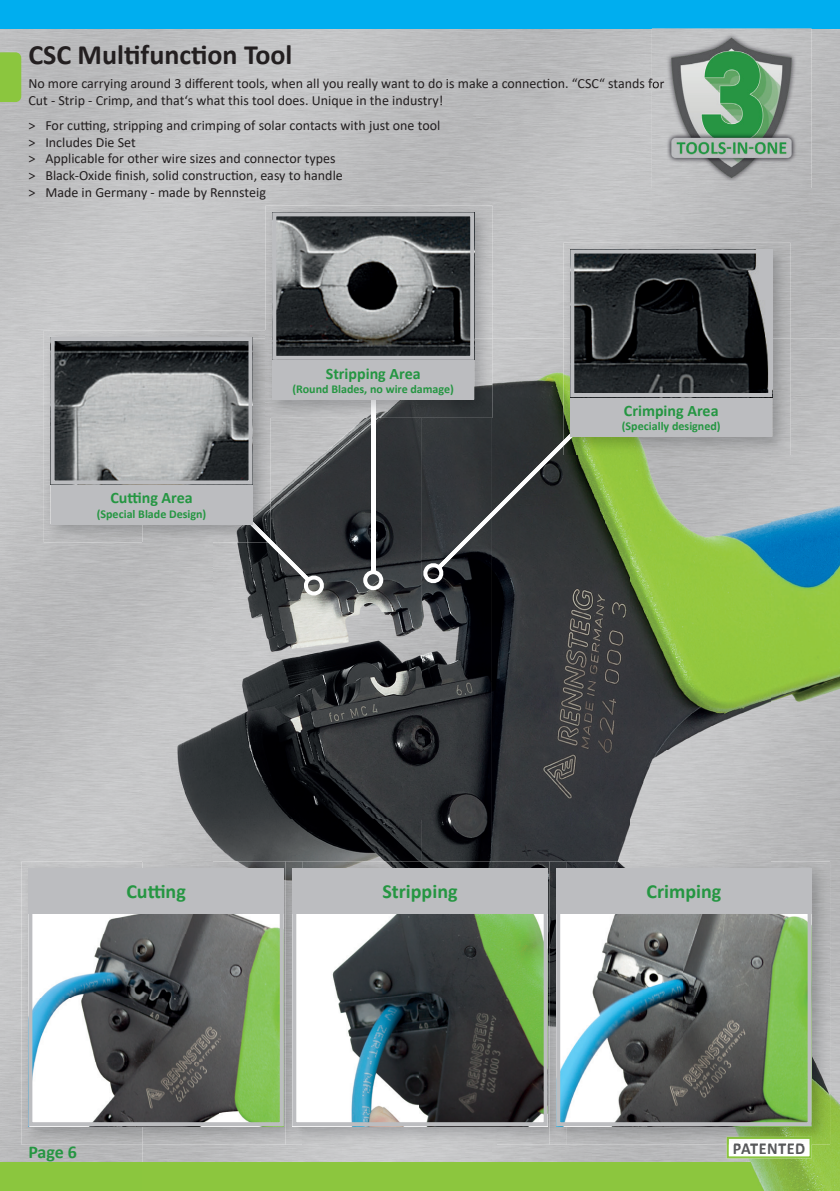
<style>
.page{position:relative;width:840px;height:1191px;background:#fff}
.page>*{position:absolute;margin:0;border:0;box-sizing:border-box;transform-origin:0 0}
.t1{font:700 28px "Calibri";color:#231f20}
.t2{font:700 20px "Calibri";color:#259642}
.t3{font:700 18px "Calibri";color:#259642}
.t4{font:700 16px "Calibri";color:#259642}
.t5{font:700 16px "Calibri";letter-spacing:.04em;color:#57585a}
.t6{font:14px/16.8px "Calibri";color:#231f20}
.t7{font:700 12px "Calibri";color:#259642}
</style>
<div class="page">
<img style="left:0;top:28px;width:839px;height:1134px">
<div style="left:0;top:0;width:839px;height:28px;background:#00aeef"></div>
<div style="left:0;top:1162px;width:839px;height:29px;background:#8bc63e"></div>
<svg style="left:839px;top:0;width:1px;height:28px"></svg>
<svg style="left:839px;top:1162px;width:1px;height:29px"></svg>
<img style="left:491px;top:569px;width:139px;height:292px">
<img style="left:770px;top:338px;width:69px;height:755px">
<img style="left:212px;top:418px;width:279px;height:443px">
<img style="left:630px;top:455px;width:140px;height:406px">
<img style="left:142px;top:542px;width:70px;height:319px">
<img style="left:142px;top:1093px;width:697px;height:98px">
<svg style="left:183px;top:455px;width:145px;height:142px;background:#6c6e70"></svg>
<hr style="left:371px;top:250px;width:4px;height:322px;background:#fff">
<div style="left:363px;top:570px;width:20px;height:20px;border:4px solid #fff;border-radius:50%"></div>
<svg style="left:437px;top:335px;width:234px;height:234px;background:#556149"></svg>
<svg style="left:422px;top:559px;width:25px;height:28px"></svg>
<img style="left:563px;top:243px;width:226px;height:212px">
<svg style="left:563px;top:433px;width:9px;height:13px"></svg>
<div style="left:570px;top:249px;width:201px;height:188px;background:#bcbdc0"></div>
<img style="left:575px;top:254px;width:191px;height:138px">
<div style="left:570px;top:249px;width:201px;height:148px;border:4px solid #bcbdc0"></div>
<img style="left:265px;top:206px;width:227px;height:212px">
<img style="left:371px;top:399px;width:4px;height:19px">
<div style="left:272px;top:212px;width:202px;height:187px;background:#bcbdc0"></div>
<img style="left:277px;top:217px;width:192px;height:138px">
<div style="left:272px;top:212px;width:202px;height:148px;border:4px solid #bcbdc0"></div>
<img style="left:44px;top:330px;width:221px;height:212px">
<img style="left:142px;top:338px;width:128px;height:204px">
<img style="left:249px;top:521px;width:21px;height:21px">
<svg style="left:265px;top:330px;width:5px;height:8px"></svg>
<div style="left:51px;top:337px;width:201px;height:187px;background:#bcbdc0"></div>
<img style="left:56px;top:342px;width:191px;height:137px">
<div style="left:51px;top:337px;width:201px;height:147px;border:4px solid #bcbdc0"></div>
<img style="left:651px;top:28px;width:160px;height:160px">
<svg style="left:651px;top:79px;width:13px;height:12px"></svg>
<svg style="left:726px;top:1144px;width:85px;height:14px"></svg>
<img style="left:22px;top:861px;width:263px;height:283px">
<img style="left:302px;top:861px;width:527px;height:71px">
<img style="left:496px;top:932px;width:53px;height:212px">
<img style="left:302px;top:1126px;width:194px;height:18px">
<img style="left:285px;top:861px;width:17px;height:283px">
<img style="left:759px;top:932px;width:70px;height:212px">
<img style="left:566px;top:1126px;width:193px;height:18px">
<img style="left:726px;top:1136px;width:85px;height:8px">
<img style="left:549px;top:861px;width:17px;height:283px">
<img style="left:33px;top:913px;width:245px;height:208px">
<div style="left:28px;top:871px;width:255px;height:255px;border:4px solid #bcbdc0"></div>
<img style="left:561px;top:913px;width:245px;height:208px">
<div style="left:556px;top:871px;width:255px;height:255px;border:4px solid #bcbdc0"></div>
<img style="left:297px;top:913px;width:245px;height:208px">
<div style="left:292px;top:871px;width:255px;height:255px;border:4px solid #bcbdc0"></div>
<div style="left:28px;top:868px;width:255px;height:45px;background:#bcbdc0"></div>
<div style="left:292px;top:868px;width:255px;height:45px;background:#bcbdc0"></div>
<div style="left:556px;top:868px;width:255px;height:45px;background:#bcbdc0"></div>
<svg style="left:0;top:52px;width:21px;height:50px"></svg>
<h1 class="t1" style="left:28px;top:34px;width:265px">CSC Multifunction Tool</h1>
<p class="t6" style="left:28px;top:75px;width:637px">No more carrying around 3 different tools, when all you really want to do is make a connection. “CSC“ stands for<br>Cut - Strip - Crimp, and that‘s what this tool does. Unique in the industry!</p>
<p class="t6" style="left:28px;top:116px;width:413px">˃ For cutting, stripping and crimping of solar contacts with just one tool ˃ Includes Die Set<br>˃ Applicable for other wire sizes and connector types<br>˃ Black-Oxide finish, solid construction, easy to handle<br>˃ Made in Germany - made by Rennsteig</p>
<p class="t4" style="left:110px;top:486px;width:84px">Cutting Area</p>
<p class="t7" style="left:97px;top:505px;width:111px">(Special Blade Design)</p>
<p class="t4" style="left:325px;top:362px;width:96px">Stripping Area</p>
<p class="t7" style="left:292px;top:380px;width:163px">(Round Blades, no wire damage)</p>
<p class="t4" style="left:623px;top:399px;width:96px">Crimping Area</p>
<p class="t7" style="left:621px;top:417px;width:100px">(Specially designed)</p>
<h2 class="t2" style="left:126px;top:877px;width:61px">Cutting</h2>
<h2 class="t2" style="left:382px;top:877px;width:77px">Stripping</h2>
<h2 class="t2" style="left:646px;top:877px;width:76px">Crimping</h2>
<p class="t3" style="left:28px;top:1139px;width:50px">Page 6</p>
<p class="t5" style="left:732px;top:1137px;width:74px">PATENTED</p>
</div>
